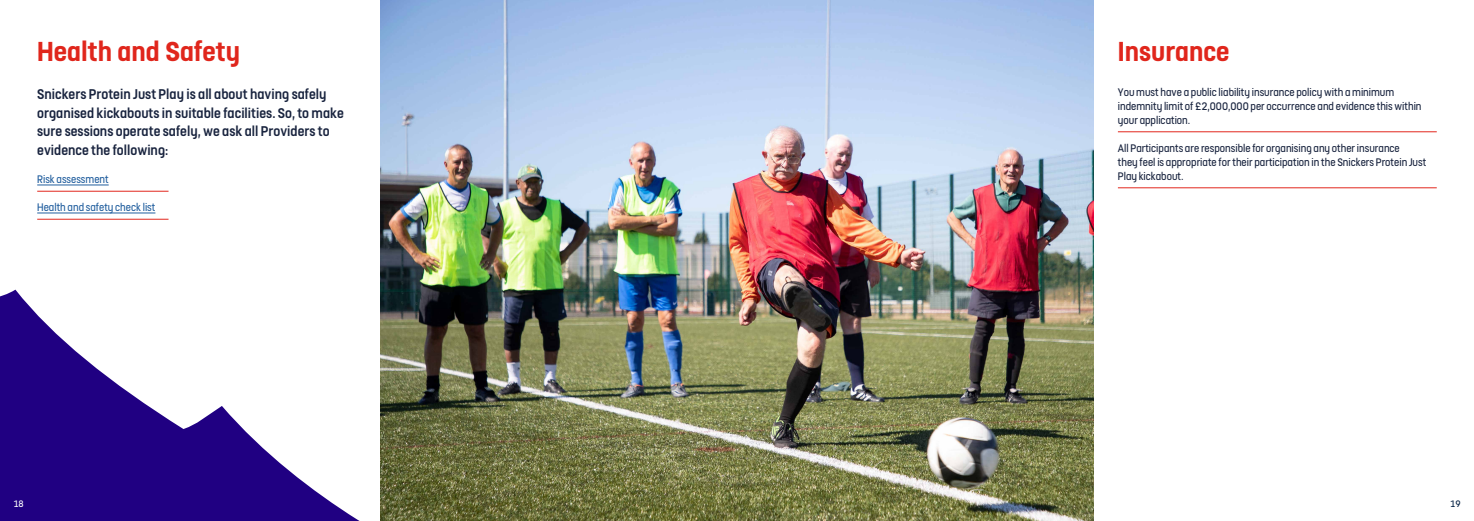
<style>
.page{position:relative;width:1474px;height:521px;background:#fff}
.page>*{position:absolute;margin:0;border:0;box-sizing:border-box;transform-origin:0 0}
.t1{font:700 30.62px "FS Dillon";color:#e0261c}
.t2{font:500 15.75px/18.9px "FS Dillon";color:#18233e}
.t3{font:12.25px/14px "FS Dillon";color:#18233e}
.t4{font:12.25px "FS Dillon";color:#215e9e}
.t5{font:10.5px "FS Dillon";color:#fff}
.t6{font:10.5px "FS Dillon";color:#011e41}
</style>
<div class="page">
<svg style="left:0;top:0;width:381px;height:521px"></svg>
<hr style="left:37px;top:191px;width:131px;height:1px;background:#e2271d">
<hr style="left:37px;top:185px;width:72px;height:1px;background:#215e9e">
<hr style="left:37px;top:219px;width:131px;height:1px;background:#e2271d">
<hr style="left:37px;top:213px;width:118px;height:1px;background:#215e9e">
<img style="left:381px;top:0;width:712px;height:521px">
<hr style="left:1117px;top:131px;width:319px;height:1px;background:#e2271d">
<hr style="left:1117px;top:187px;width:319px;height:1px;background:#e2271d">
<h1 class="t1" style="left:37px;top:30px;width:204px">Health and Safety</h1>
<p class="t2" style="left:37px;top:83px;width:308px">Snickers Protein Just Play is all about having safely organised kickabouts in suitable facilities. So, to make sure sessions operate safely, we ask all Providers to evidence the following:</p>
<p class="t4" style="left:37px;top:171px;width:73px">Risk assessment</p>
<p class="t4" style="left:37px;top:199px;width:120px">Health and safety check list</p>
<h1 class="t1" style="left:1117px;top:30px;width:113px">Insurance</h1>
<p class="t3" style="left:1117px;top:84px;width:305px">You must have a public liability insurance policy with a minimum indemnity limit of £2,000,000 per occurrence and evidence this within your application.</p>
<p class="t3" style="left:1117px;top:140px;width:310px">All Participants are responsible for organising any other insurance<br>they feel is appropriate for their participation in the Snickers Protein Just<br>Play kickabout.</p>
<p class="t5" style="left:13px;top:496px;width:12px">18</p>
<p class="t6" style="left:1449px;top:496px;width:12px">19</p>
</div>
